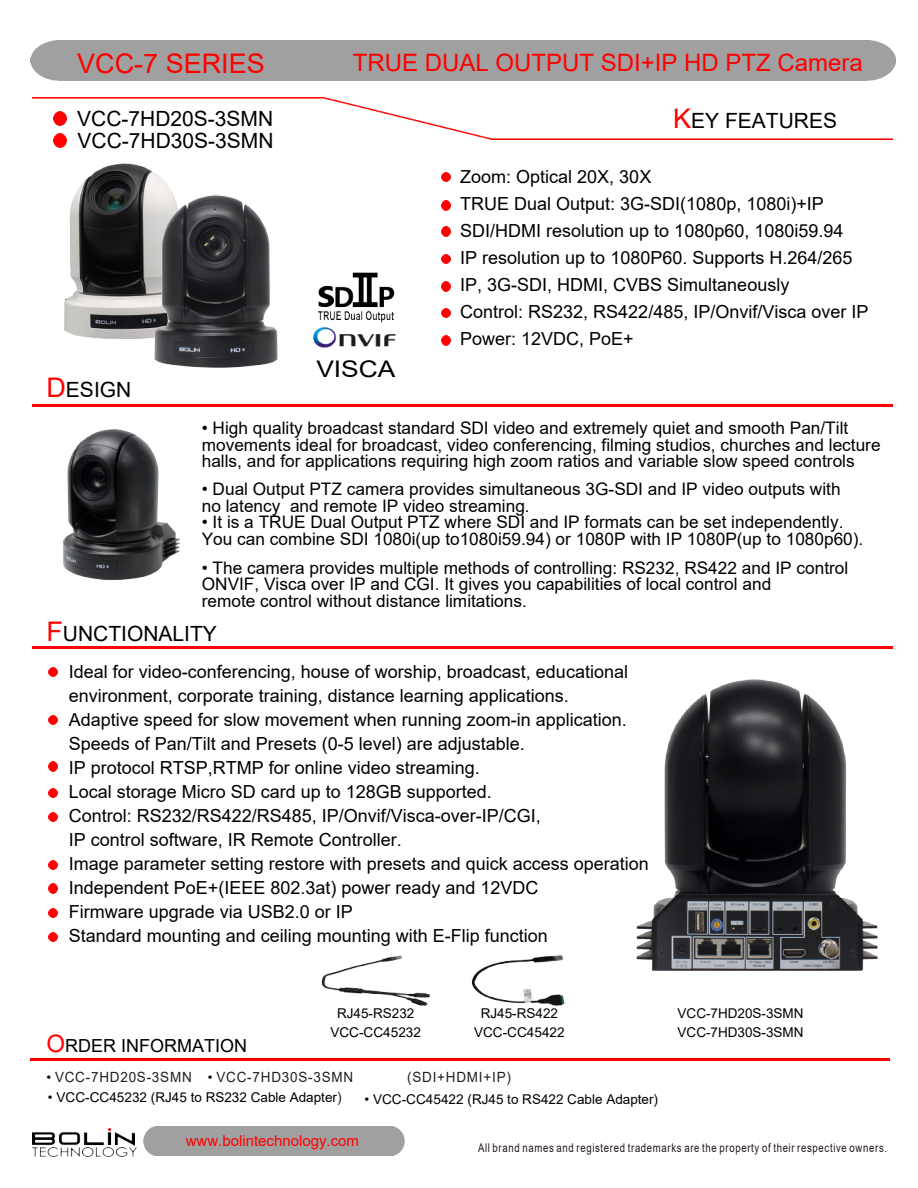
<style>
.page{position:relative;width:918px;height:1188px;background:#fff}
.page>*{position:absolute;margin:0;border:0;box-sizing:border-box;transform-origin:0 0}
.t1{font:27px "Arial";color:#f00}
.t2{font:24px "Arial";color:#f00}
.t3{font:22.95px "Arial";color:#000;scale:1.15 1}
.t4{font:21px "Arial";color:#000}
.t5{font:18px/24px "Arial";color:#000}
.t6{font:17.25px/16.5px "Arial";color:#000}
.t7{font:15px "Arial";color:#f00}
.t8{font:14.1px "Arial";letter-spacing:.055em;color:#231f20;scale:.96 1}
.t9{font:13.5px "Arial";color:#000}
.t10{font:12px "Arial";letter-spacing:.07em;color:#231916;scale:.8 1}
.s1{font-size:27px;color:#f00}
.s2{font-size:24px;color:#f00}
.s3{font-size:13.5px;color:#000}
.s4{font-size:14.1px;color:#231f20}
</style>
<div class="page">
<img style="left:156px;top:1137px;width:249px;height:19px">
<img style="left:33px;top:405px;width:860px;height:1px">
<hr style="left:33px;top:647px;width:860px;height:2px;background:#f00">
<div style="left:143px;top:1127px;width:261px;height:28px;background:#a0a0a0"></div>
<img style="left:33px;top:1148px;width:104px;height:9px">
<img style="left:33px;top:1128px;width:102px;height:17px">
<hr style="left:30px;top:1059px;width:860px;height:2px;background:#f00">
<img style="left:321px;top:955px;width:110px;height:51px">
<img style="left:471px;top:955px;width:94px;height:51px">
<svg style="left:48px;top:667px;width:9px;height:10px"></svg>
<svg style="left:48px;top:716px;width:9px;height:9px"></svg>
<svg style="left:48px;top:762px;width:9px;height:9px"></svg>
<svg style="left:48px;top:788px;width:9px;height:10px"></svg>
<svg style="left:48px;top:812px;width:9px;height:10px"></svg>
<svg style="left:441px;top:172px;width:9px;height:10px"></svg>
<svg style="left:441px;top:254px;width:9px;height:10px"></svg>
<svg style="left:441px;top:308px;width:9px;height:10px"></svg>
<svg style="left:441px;top:201px;width:9px;height:9px"></svg>
<svg style="left:48px;top:860px;width:9px;height:9px"></svg>
<svg style="left:441px;top:336px;width:9px;height:9px"></svg>
<img style="left:53px;top:139px;width:118px;height:200px">
<svg style="left:48px;top:884px;width:9px;height:9px"></svg>
<img style="left:33px;top:97px;width:860px;height:42px">
<svg style="left:441px;top:227px;width:9px;height:9px"></svg>
<svg style="left:441px;top:282px;width:9px;height:9px"></svg>
<img style="left:63px;top:429px;width:117px;height:151px">
<img style="left:126px;top:191px;width:152px;height:177px">
<img style="left:636px;top:679px;width:242px;height:292px">
<svg style="left:48px;top:908px;width:9px;height:10px"></svg>
<svg style="left:48px;top:932px;width:9px;height:9px"></svg>
<img style="left:313px;top:272px;width:83px;height:76px">
<h1 class="t1" style="left:77px;top:45px;width:189px">VCC-7 SERIES</h1>
<h2 class="t2" style="left:353px;top:46px;width:512px">TRUE DUAL OUTPUT SDI+IP HD PTZ Camera</h2>
<p class="t4" style="left:673px;top:107px;width:165px"><span class="s1">K</span>EY FEATURES</p>
<p class="t4" style="left:77px;top:104px;width:198px">VCC-7HD20S-3SMN</p>
<p class="t4" style="left:78px;top:127px;width:198px">VCC-7HD30S-3SMN</p>
<p class="t4" style="left:46px;top:375px;width:86px"><span class="s1">D</span>ESIGN</p>
<p class="t3" style="left:316px;top:353px;width:70px">VISCA</p>
<p class="t5" style="left:460px;top:163px;width:410px;line-height:27px">Zoom: Optical 20X, 30X<br>TRUE Dual Output: 3G-SDI(1080p, 1080i)+IP SDI/HDMI resolution up to 1080p60, 1080i59.94<br>IP resolution up to 1080P60. Supports H.264/265<br>IP, 3G-SDI, HDMI, CVBS Simultaneously<br>Control: RS232, RS422/485, IP/Onvif/Visca over IP Power: 12VDC, PoE+</p>
<p class="t6" style="left:202px;top:420px;width:680px">• High quality broadcast standard SDI video and extremely quiet and smooth Pan/Tilt movements ideal for broadcast, video conferencing, filming studios, churches and lecture halls, and for applications requiring high zoom ratios and variable slow speed controls</p>
<p class="t6" style="left:202px;top:481px;width:640px">• Dual Output PTZ camera provides simultaneous 3G-SDI and IP video outputs with no latency and remote IP video streaming.</p>
<p class="t6" style="left:202px;top:514px;width:663px">• It is a TRUE Dual Output PTZ where SDI and IP formats can be set independently.<br>You can combine SDI 1080i(up to1080i59.94) or 1080P with IP 1080P(up to 1080p60).</p>
<p class="t6" style="left:202px;top:559px;width:648px">• The camera provides multiple methods of controlling: RS232, RS422 and IP control<br>ONVIF, Visca over IP and CGI. It gives you capabilities of local control and<br>remote control without distance limitations.</p>
<p class="t4" style="left:46px;top:619px;width:172px"><span class="s1">F</span>UNCTIONALITY</p>
<p class="t5" style="left:69px;top:659px;width:582px">Ideal for video-conferencing, house of worship, broadcast, educational environment, corporate training, distance learning applications.<br>Adaptive speed for slow movement when running zoom-in application.<br>Speeds of Pan/Tilt and Presets (0-5 level) are adjustable.<br>IP protocol RTSP,RTMP for online video streaming.<br>Local storage Micro SD card up to 128GB supported.<br>Control: RS232/RS422/RS485, IP/Onvif/Visca-over-IP/CGI,<br>IP control software, IR Remote Controller.<br>Image parameter setting restore with presets and quick access operation Independent PoE+(IEEE 802.3at) power ready and 12VDC<br>Firmware upgrade via USB2.0 or IP<br>Standard mounting and ceiling mounting with E-Flip function</p>
<p class="t5" style="left:46px;top:1033px;width:202px"><span class="s2">O</span>RDER INFORMATION</p>
<p class="t9" style="left:337px;top:1004px;width:79px">RJ45-RS232</p>
<p class="t9" style="left:481px;top:1004px;width:79px">RJ45-RS422</p>
<p class="t9" style="left:330px;top:1023px;width:92px">VCC-CC45232</p>
<p class="t9" style="left:474px;top:1023px;width:92px">VCC-CC45422</p>
<p class="t8" style="left:46px;top:1067px;width:321px"><span class="s3">•</span> VCC-7HD20S-3SMN <span class="s3">•</span> VCC-7HD30S-3SMN</p>
<p class="t8" style="left:407px;top:1067px;width:110px">(SDI+HDMI+IP)</p>
<p class="t9" style="left:48px;top:1088px;width:295px">• VCC-CC45232 (RJ45 to RS232 Cable Adapter<span class="s4">)</span></p>
<p class="t9" style="left:365px;top:1090px;width:295px">• VCC-CC45422 (RJ45 to RS422 Cable Adapter)</p>
<p class="t9" style="left:678px;top:1004px;width:128px">VCC-7HD20S-3SMN</p>
<p class="t9" style="left:678px;top:1023px;width:128px">VCC-7HD30S-3SMN</p>
<p class="t7" style="left:186px;top:1130px;width:175px">www.bolintechnology.com</p>
<p class="t10" style="left:478px;top:1140px;width:513px">All brand names and registered trademarks are the property of their respective owners.</p>
</div>
